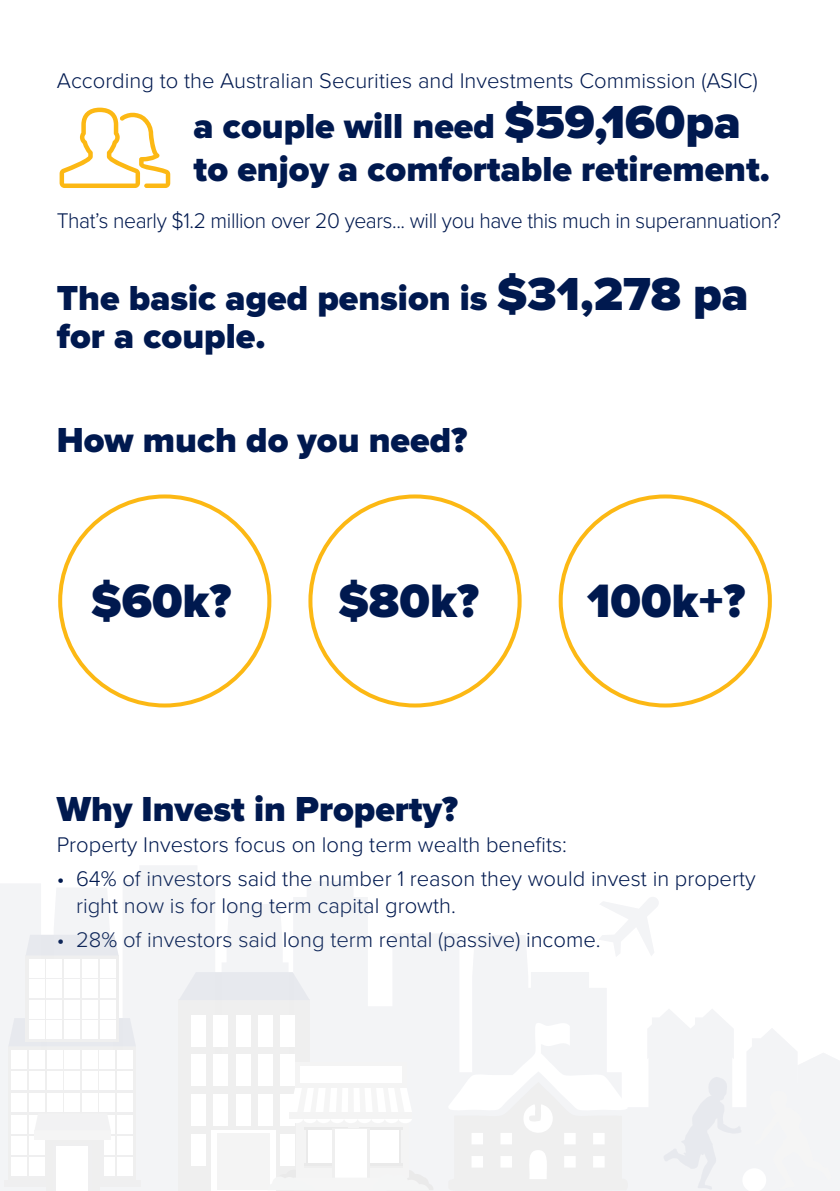
<style>
.page{position:relative;width:840px;height:1191px;background:#fff}
.page>*{position:absolute;margin:0;border:0;box-sizing:border-box;transform-origin:0 0}
.t1{font:900 48.6px "Proxima Nova";color:#00194f}
.t2{font:900 36px/43.2px "Proxima Nova";color:#00194f}
.t3{font:300 22px/26.4px "Proxima Nova";color:#00194f}
.t4{font:300 22px "Proxima Nova";letter-spacing:-.02em;color:#00194f;scale:.96 1}
.s1{font-size:48px}
</style>
<div class="page">
<svg style="left:60px;top:108px;width:110px;height:80px"></svg>
<svg style="left:0;top:866px;width:839px;height:325px;fill:#f3f4f6"></svg>
<p class="t3" style="left:57px;top:68px;width:702px">According to the Australian Securities and Investments Commission (ASIC)</p>
<h2 class="t2" style="left:193px;top:106px;width:577px">a couple will need <span class="s1">$59,160pa </span>to enjoy a comfortable retirement.</h2>
<p class="t4" style="left:57px;top:207px;width:755px">That’s nearly $1.2 million over 20 years... will you have this much in superannuation?</p>
<h2 class="t2" style="left:57px;top:281px;width:693px;line-height:38.4px">The basic aged pension is <span class="s1">$31,278 pa </span>for a couple.</h2>
<h2 class="t2" style="left:57px;top:421px;width:412px">How much do you need?</h2>
<h1 class="t1" style="left:91px;top:571px;width:142px">$60k?</h1>
<h1 class="t1" style="left:338px;top:571px;width:142px">$80k?</h1>
<h1 class="t1" style="left:586px;top:571px;width:160px">100k+?</h1>
<h2 class="t2" style="left:57px;top:790px;width:402px">Why Invest in Property?</h2>
<p class="t3" style="left:57px;top:831px;width:511px">Property Investors focus on long term wealth benefits:</p>
<p class="t3" style="left:76px;top:866px;width:680px;text-indent:-19px">• 64% of investors said the number 1 reason they would invest in property right now is for long term capital growth.</p>
<p class="t3" style="left:57px;top:926px;width:545px">• 28% of investors said long term rental (passive) income.</p>
</div>
